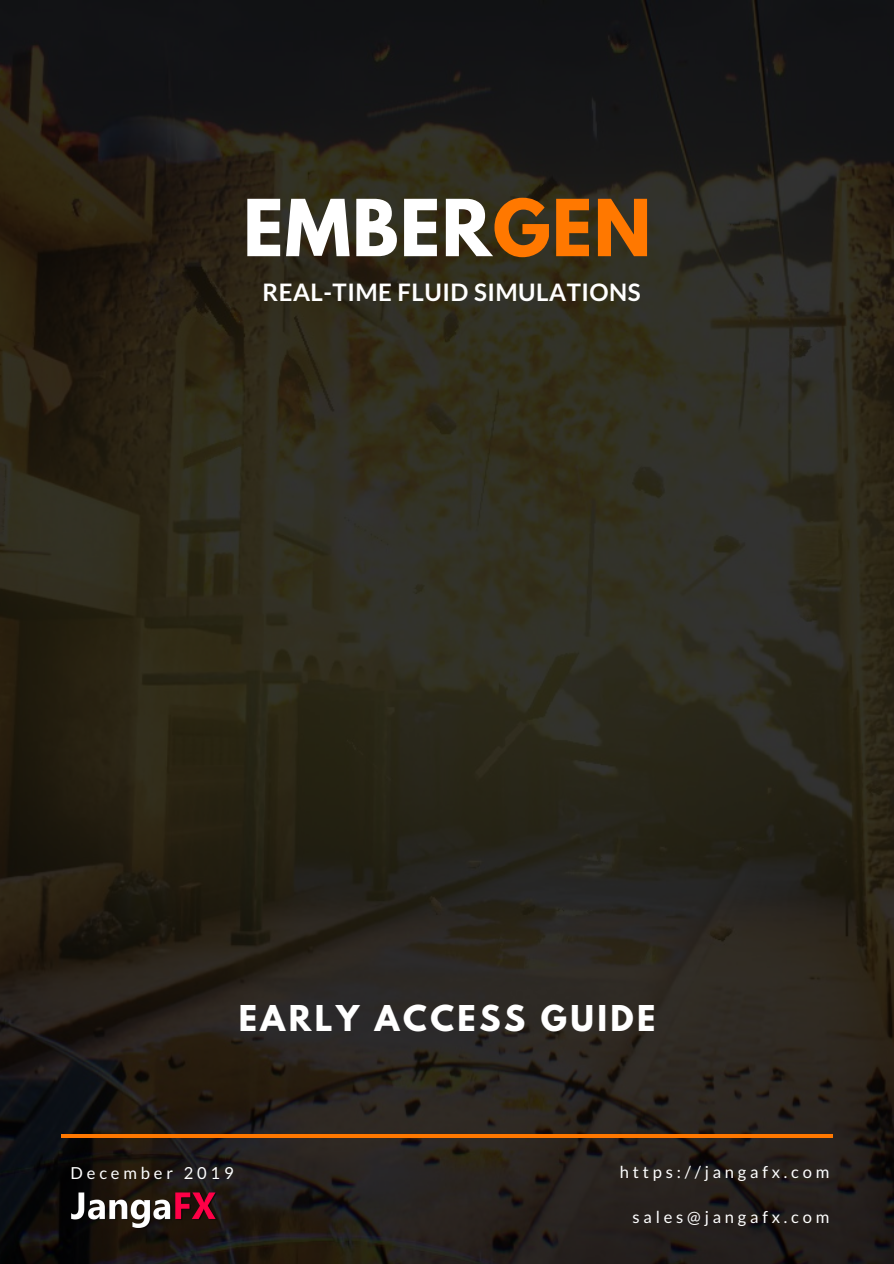
<style>
.page{position:relative;width:894px;height:1264px;background:#fff}
.page>*{position:absolute;margin:0;border:0;box-sizing:border-box;transform-origin:0 0}
.t1{font:700 69.6px "League Spartan";letter-spacing:.02em;color:#fff}
.t2{font:700 31.5px "League Spartan";letter-spacing:.11em;color:#fff}
.t3{font:700 24px "Lato";letter-spacing:.02em;color:#fff}
.t4{font:16.5px "Lato";letter-spacing:.23em;color:#fff}
.s1{color:#ff7800}
</style>
<div class="page">
<img style="left:0;top:0;width:893px;height:1263px">
<hr style="left:61px;top:1134px;width:771px;height:3px;background:#ff7800">
<img style="left:71px;top:1181px;width:148px;height:51px">
<h1 class="t1" style="left:243px;top:193px;width:409px">EMBER<span class="s1">GEN</span></h1>
<h3 class="t3" style="left:262px;top:277px;width:379px">REAL-TIME FLUID SIMULATIONS</h3>
<h2 class="t2" style="left:239px;top:1002px;width:418px">EARLY ACCESS GUIDE</h2>
<p class="t4" style="left:71px;top:1162px;width:164px">December 2019</p>
<p class="t4" style="left:619px;top:1161px;width:211px">https://jangafx.com</p>
<p class="t4" style="left:632px;top:1206px;width:198px">sales@jangafx.com</p>
</div>
